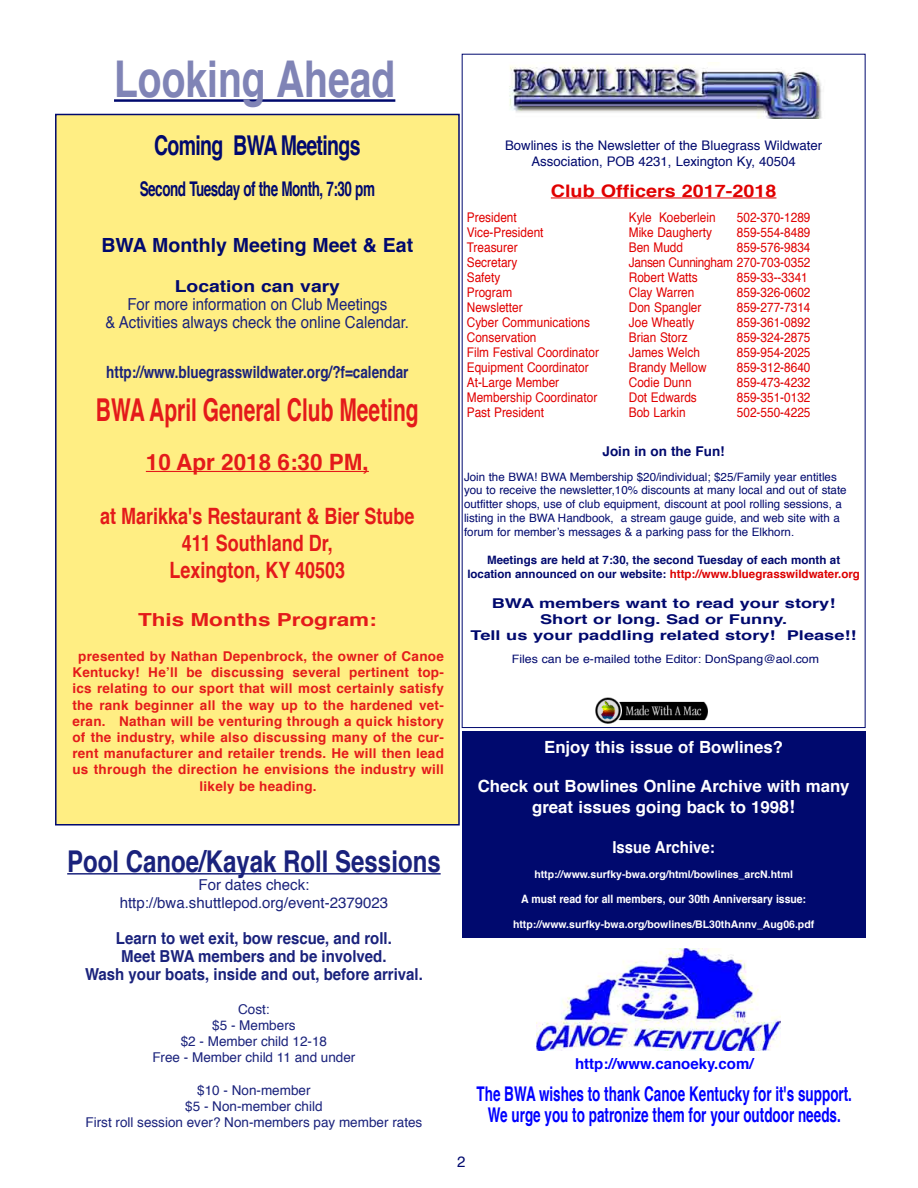
<style>
.page{position:relative;width:918px;height:1188px;background:#fff}
.page>*{position:absolute;margin:0;border:0;box-sizing:border-box;transform-origin:0 0}
.t1{font:700 50.7px "Helvetica";color:#8084b6;scale:.77 1}
.t2{font:700 31.5px "Helvetica";color:#e41a1a;scale:.67 1}
.t3{font:700 30px "Helvetica";color:#1a227c;scale:.8 1}
.t4{font:700 27.3px "Helvetica";letter-spacing:-.035em;color:#00096e;scale:.71 1}
.t5{font:700 22.5px/27px "Helvetica";color:#e41a1a;text-align:center;scale:.8 1}
.t6{font:700 22.5px "Helvetica";color:#e41a1a}
.t7{font:700 20.25px/21px "Helvetica";color:#00f;text-align:center;scale:.67 1}
.t8{font:700 20.25px "Helvetica";letter-spacing:-.035em;color:#00096e;scale:.67 1}
.t9{font:700 19.5px "Helvetica";color:#00096e}
.t10{font:700 18px "Helvetica";color:#e41a1a;scale:1.25 1}
.t11{font:700 17.25px "Helvetica";color:#e10000;scale:1.15 1}
.t12{font:700 16.8px/21.6px "Helvetica";color:#fff;text-align:center}
.t13{font:700 16.8px "Helvetica";color:#1a227c;scale:.8 1}
.t14{font:700 16.5px/18px "Helvetica";color:#1a227c;text-align:center;scale:.91 1}
.t15{font:16.5px/18px "Helvetica";color:#1a227c;text-align:center;scale:.91 1}
.t16{font:700 16.5px "Helvetica";color:#00096e;scale:1.17 1}
.t17{font:700 16.5px "Helvetica";color:#fff;scale:.91 1}
.t18{font:15px/18px "Helvetica";color:#1a227c;text-align:center}
.t19{font:700 15px "Helvetica";color:#00f}
.t20{font:15px "Helvetica";color:#00096e}
.t21{font:700 13.5px/16.2px "Helvetica";letter-spacing:.02em;color:#e41a1a;text-align:center}
.t22{font:13.5px/16.2px "Helvetica";color:#1a227c;text-align:center}
.t23{font:700 13.5px/16.2px "Helvetica";color:#00096e;text-align:center;scale:1.35 1}
.t24{font:700 13.5px "Helvetica";color:#00096e}
.t25{font:13.35px "Helvetica";color:#e10000;scale:.89 1}
.t26{font:13.35px "Helvetica";letter-spacing:-.025em;color:#e10000;scale:.89 1}
.t27{font:13.2px/15.9px "Helvetica";color:#00096e;text-align:center}
.t28{font:11.55px/13.8px "Helvetica";color:#00096e}
.t29{font:700 11.55px/13.8px "Helvetica";color:#00096e;text-align:center}
.t30{font:700 11.55px "Helvetica";letter-spacing:-.005em;color:#fff;scale:.91 1}
.t31{font:11.55px "Helvetica";color:#00096e;scale:1.07 1}
.t32{font:700 10.5px "Helvetica";color:#fff}
.s1{color:#d00}
.s2{font-size:18px}
</style>
<div class="page">
<hr style="left:551px;top:198px;width:225px;height:1px;background:#e10000">
<img style="left:509px;top:65px;width:313px;height:54px">
<img style="left:595px;top:698px;width:113px;height:26px">
<div style="left:56px;top:114px;width:403px;height:711px;background:#ffee83"></div>
<hr style="left:146px;top:471px;width:223px;height:1px;background:#e41a1a">
<div style="left:55px;top:114px;width:405px;height:712px;border:2px solid #00096e"></div>
<hr style="left:114px;top:99px;width:281px;height:3px;background:#00096e">
<img style="left:537px;top:948px;width:244px;height:102px">
<div style="left:462px;top:731px;width:404px;height:207px;background:#00096e"></div>
<hr style="left:67px;top:873px;width:374px;height:2px;background:#1a227c">
<h1 class="t1" style="left:114px;top:38px;width:367px">Looking Ahead</h1>
<h3 class="t4" style="left:154px;top:123px;width:292px">Coming BWA Meetings</h3>
<h3 class="t8" style="left:140px;top:173px;width:353px">Second Tuesday of the Month, 7:30 pm</h3>
<h3 class="t9" style="left:101px;top:229px;width:313px">BWA Monthly Meeting Meet &amp; Eat</h3>
<p class="t16" style="left:175px;top:272px;width:143px">Location can vary</p>
<p class="t15" style="left:106px;top:295px;width:335px">For more information on Club Meetings<br>&amp; Activities always check the online Calendar.</p>
<p class="t13" style="left:106px;top:358px;width:379px">http://www.bluegrasswildwater.org/?f=calendar</p>
<h2 class="t2" style="left:96px;top:385px;width:483px">BWA April General Club Meeting</h2>
<h3 class="t6" style="left:146px;top:444px;width:225px">10 Apr 2018 6:30 PM,</h3>
<h3 class="t5" style="left:100px;top:503px;width:394px">at Marikka's Restaurant &amp; Bier Stube<br>411 Southland Dr,<br>Lexington, KY 40503</h3>
<h3 class="t10" style="left:138px;top:606px;width:193px">This Months Program:</h3>
<p class="t21" style="left:72px;top:648px;width:373px">presented by Nathan Depenbrock, the owner of Canoe Kentucky! He’ll be discussing several pertinent top&shy;ics relating to our sport that will most certainly satisfy the rank beginner all the way up to the hardened vet&shy;eran. Nathan will be venturing through a quick history of the industry, while also discussing many of the cur&shy;rent manufacturer and retailer trends. He will then lead us through the direction he envisions the industry will likely be heading.</p>
<h3 class="t3" style="left:67px;top:837px;width:468px">Pool Canoe/Kayak Roll Sessions</h3>
<p class="t18" style="left:120px;top:876px;width:270px">For dates check: http://bwa.shuttlepod.org/event-2379023</p>
<p class="t14" style="left:85px;top:929px;width:373px">Learn to wet exit, bow rescue, and roll.<br>Meet BWA members and be involved.<br>Wash your boats, inside and out, before arrival.</p>
<p class="t22" style="left:152px;top:1001px;width:205px">Cost:<br>$5 - Members<br>$2 - Member child 12-18<br>Free - Member child 11 and under</p>
<p class="t22" style="left:86px;top:1082px;width:338px">$10 - Non-member<br>$5 - Non-member child<br>First roll session ever? Non-members pay member rates</p>
<p class="t27" style="left:505px;top:138px;width:319px">Bowlines is the Newsletter of the Bluegrass Wildwater<br>Association, POB 4231, Lexington Ky, 40504</p>
<p class="t11" style="left:551px;top:177px;width:198px">Club Officers 2017-2018</p>
<p class="t25" style="left:467px;top:207px;width:58px">President</p>
<p class="t25" style="left:629px;top:207px;width:99px">Kyle Koeberlein</p>
<p class="t25" style="left:737px;top:207px;width:84px">502-370-1289</p>
<p class="t25" style="left:467px;top:222px;width:88px">Vice-President</p>
<p class="t25" style="left:629px;top:222px;width:95px">Mike Daugherty</p>
<p class="t25" style="left:737px;top:222px;width:84px">859-554-8489</p>
<p class="t25" style="left:467px;top:237px;width:59px">Treasurer</p>
<p class="t25" style="left:629px;top:237px;width:62px">Ben Mudd</p>
<p class="t25" style="left:737px;top:237px;width:84px">859-576-9834</p>
<p class="t25" style="left:467px;top:252px;width:58px">Secretary</p>
<p class="t26" style="left:629px;top:252px;width:206px">Jansen Cunningham 270-703-0352</p>
<p class="t25" style="left:467px;top:267px;width:39px">Safety</p>
<p class="t25" style="left:629px;top:267px;width:79px">Robert Watts</p>
<p class="t25" style="left:737px;top:267px;width:81px">859-33--3341</p>
<p class="t25" style="left:467px;top:282px;width:52px">Program</p>
<p class="t25" style="left:629px;top:282px;width:75px">Clay Warren</p>
<p class="t25" style="left:737px;top:282px;width:84px">859-326-0602</p>
<p class="t25" style="left:467px;top:297px;width:64px">Newsletter</p>
<p class="t25" style="left:629px;top:297px;width:83px">Don Spangler</p>
<p class="t25" style="left:737px;top:297px;width:84px">859-277-7314</p>
<p class="t25" style="left:467px;top:312px;width:140px">Cyber Communications</p>
<p class="t25" style="left:629px;top:312px;width:75px">Joe Wheatly</p>
<p class="t25" style="left:737px;top:312px;width:84px">859-361-0892</p>
<p class="t25" style="left:467px;top:327px;width:80px">Conservation</p>
<p class="t25" style="left:629px;top:327px;width:68px">Brian Storz</p>
<p class="t25" style="left:737px;top:327px;width:84px">859-324-2875</p>
<p class="t25" style="left:467px;top:342px;width:150px">Film Festival Coordinator</p>
<p class="t25" style="left:629px;top:342px;width:81px">James Welch</p>
<p class="t25" style="left:737px;top:342px;width:84px">859-954-2025</p>
<p class="t25" style="left:467px;top:357px;width:139px">Equipment Coordinator</p>
<p class="t25" style="left:629px;top:357px;width:89px">Brandy Mellow</p>
<p class="t25" style="left:737px;top:357px;width:84px">859-312-8640</p>
<p class="t25" style="left:467px;top:372px;width:105px">At-Large Member</p>
<p class="t25" style="left:629px;top:372px;width:72px">Codie Dunn</p>
<p class="t25" style="left:737px;top:372px;width:84px">859-473-4232</p>
<p class="t25" style="left:467px;top:387px;width:148px">Membership Coordinator</p>
<p class="t25" style="left:629px;top:387px;width:78px">Dot Edwards</p>
<p class="t25" style="left:737px;top:387px;width:84px">859-351-0132</p>
<p class="t25" style="left:467px;top:402px;width:88px">Past President</p>
<p class="t25" style="left:629px;top:402px;width:65px">Bob Larkin</p>
<p class="t25" style="left:737px;top:402px;width:84px">502-550-4225</p>
<p class="t24" style="left:603px;top:440px;width:124px">Join in on the Fun!</p>
<p class="t28" style="left:464px;top:470px;width:384px">Join the BWA! BWA Membership $20/individual; $25/Family year entitles you to receive the newsletter,10% discounts at many local and out of state outfitter shops, use of club equipment, discount at pool rolling sessions, a listing in the BWA Handbook, a stream gauge guide, and web site with a forum for member’s messages &amp; a parking pass for the Elkhorn.</p>
<p class="t29" style="left:467px;top:553px;width:394px">Meetings are held at 7:30, the second Tuesday of each month at location announced on our website: <span class="s1">http://www.bluegrasswildwater.org</span></p>
<p class="t23" style="left:471px;top:595px;width:287px">BWA members want to read your story!<br>Short or long. Sad or Funny.<br>Tell us your paddling related story! Please!!</p>
<p class="t31" style="left:512px;top:650px;width:289px">Files can be e-mailed tothe Editor: DonSpang@aol.com</p>
<p class="t12" style="left:544px;top:737px;width:241px">Enjoy this issue of Bowlines?</p>
<p class="t12" style="left:478px;top:775px;width:373px">Check out Bowlines Online Archive with many great issues going back to 199<span class="s2">8!</span></p>
<p class="t17" style="left:612px;top:834px;width:114px">Issue Archive:</p>
<p class="t32" style="left:534px;top:866px;width:260px">http://www.surfky-bwa.org/html/bowlines_arcN.html</p>
<p class="t30" style="left:521px;top:890px;width:315px">A must read for all members, our 30th Anniversary issue:</p>
<p class="t32" style="left:513px;top:916px;width:303px">http://www.surfky-bwa.org/bowlines/BL30thAnnv_Aug06.pdf</p>
<p class="t19" style="left:575px;top:1052px;width:180px">http://www.canoeky.com/</p>
<h3 class="t7" style="left:477px;top:1084px;width:562px">The BWA wishes to thank Canoe Kentucky for it's support.<br>We urge you to patronize them for your outdoor needs.</h3>
<p class="t20" style="left:457px;top:1150px;width:10px">2</p>
</div>
